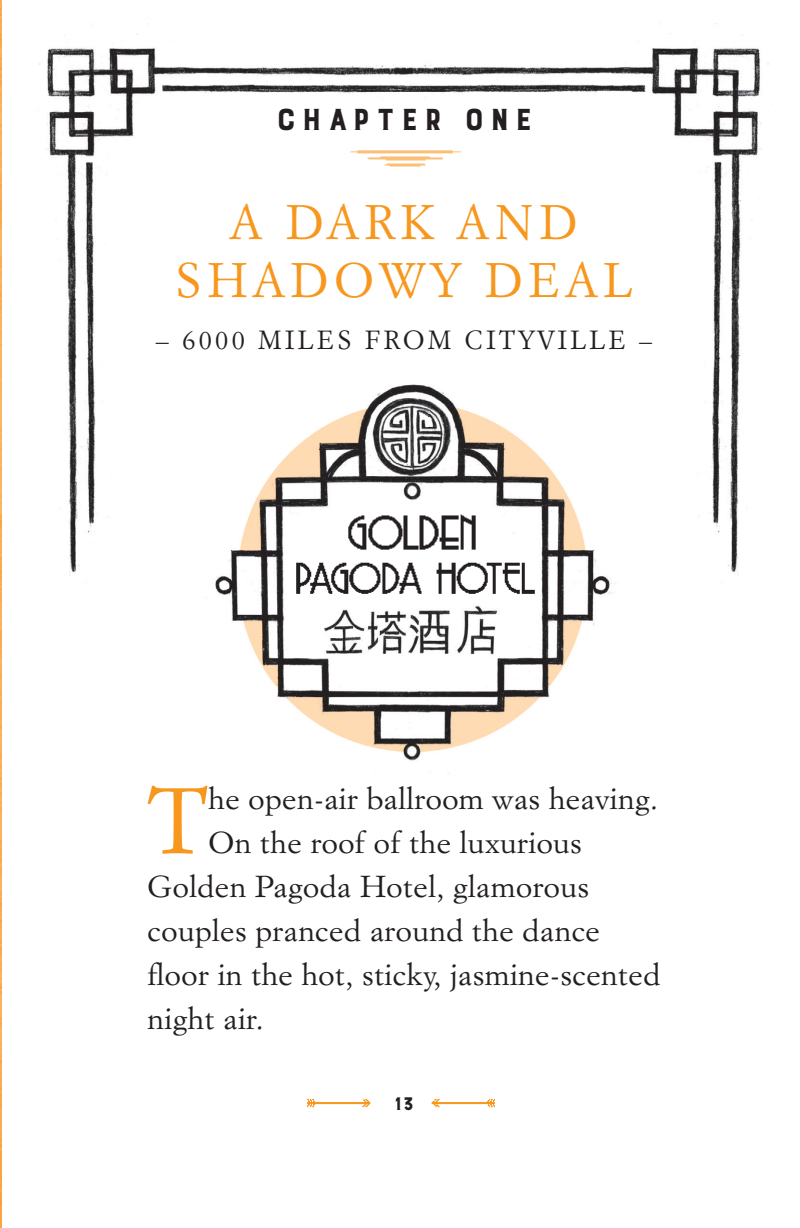
<style>
.page{position:relative;width:800px;height:1228px;background:#fff}
.page>*{position:absolute;margin:0;border:0;box-sizing:border-box;transform-origin:0 0}
.t1{font:92px "Italian Garamond BT";color:#f7971d;scale:1.05 1}
.t2{font:48px/58px "Italian Garamond BT";letter-spacing:.13em;color:#f7971d;text-align:center}
.t3{font:40px "Burford Base";letter-spacing:.11em;color:#231f20}
.t4{font:30px "Italian Garamond BT";letter-spacing:.015em;color:#231f20;scale:1.05 1}
.t5{font:26px "Italian Garamond BT";letter-spacing:.13em;color:#231f20}
.t6{font:24px "Burford Base";color:#231f20}
</style>
<div class="page">
<img style="left:1px;top:5px;width:768px;height:1055px">
<img style="left:307px;top:1098px;width:188px;height:10px">
<img style="left:266px;top:128px;width:245px;height:67px">
<img style="left:0;top:0;width:1px;height:1227px">
<img style="left:229px;top:431px;width:363px;height:184px">
<h3 class="t3" style="left:275px;top:93px;width:259px">chapter one</h3>
<h2 class="t2" style="left:175px;top:196px;width:458px">A DARK AND<br>SHADOWY DEAL</h2>
<p class="t5" style="left:156px;top:329px;width:497px">– 6000 MILES FROM CITYVILLE –</p>
<h1 class="t1" style="left:148px;top:784px;width:58px">T</h1>
<p class="t4" style="left:208px;top:786px;width:429px">he open-air ballroom was heaving.</p>
<p class="t4" style="left:208px;top:830px;width:357px">On the roof of the luxurious</p>
<p class="t4" style="left:148px;top:874px;width:422px">Golden Pagoda Hotel, glamorous</p>
<p class="t4" style="left:148px;top:918px;width:432px">couples pranced around the dance</p>
<p class="t4" style="left:148px;top:962px;width:490px">floor in the hot, sticky, jasmine-scented</p>
<p class="t4" style="left:148px;top:1006px;width:112px">night air.</p>
<p class="t6" style="left:394px;top:1086px;width:22px">13</p>
</div>
